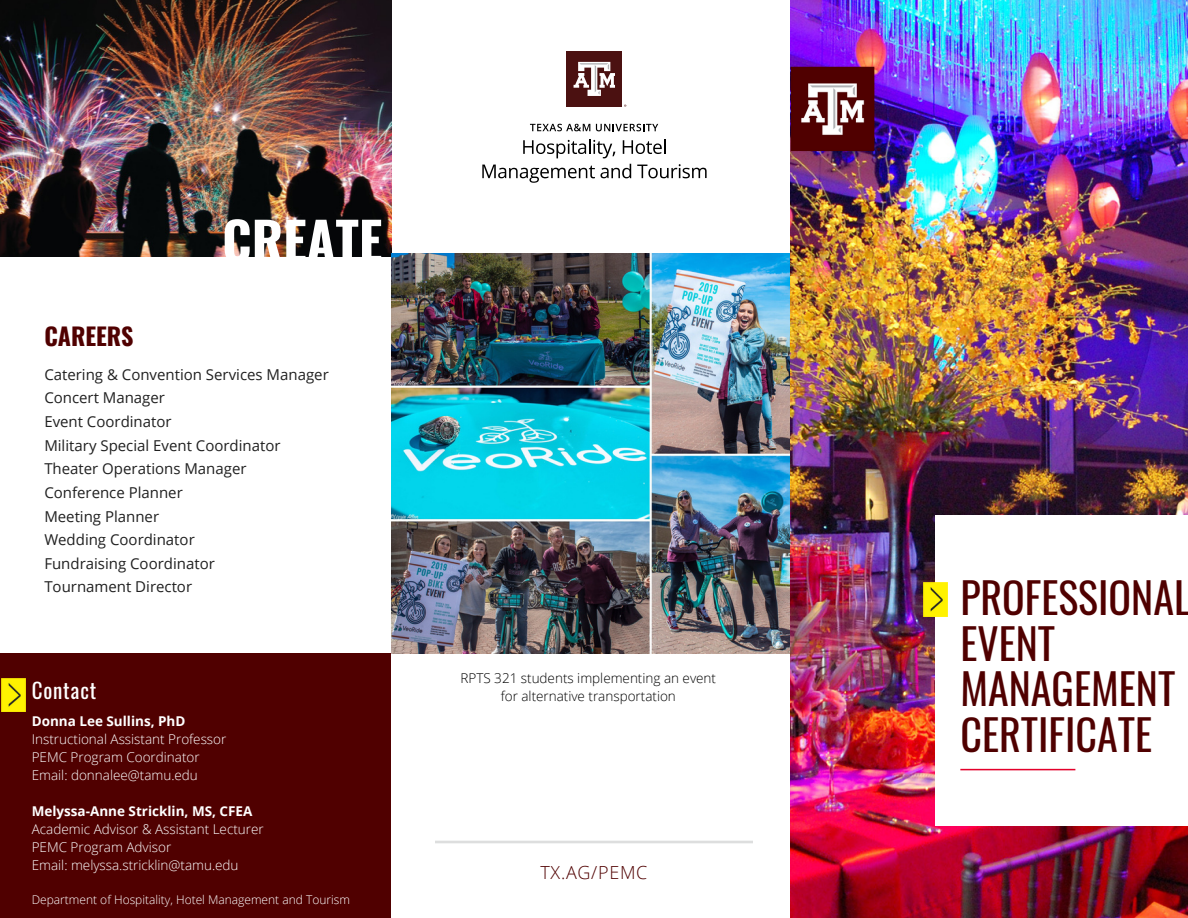
<style>
.page{position:relative;width:1188px;height:918px;background:#fff}
.page>*{position:absolute;margin:0;border:0;box-sizing:border-box;transform-origin:0 0}
.t1{font:700 52.5px "Oswald";color:#fff}
.t2{font:42px "Oswald";color:#500000}
.t3{font:700 24px "Oswald";color:#500000}
.t4{font:21px "Oswald";letter-spacing:.04em;color:#fff}
.t5{font:300 18px "Open Sans";letter-spacing:.04em;color:#500000}
.t6{font:15px "Open Sans";color:#202020}
.t7{font:300 13.5px "Open Sans";color:#fff}
.t8{font:300 13.5px "Open Sans";color:#000}
.t9{font:700 13.5px "Open Sans";color:#fff}
.t10{font:300 12px "Open Sans";color:#fff}
</style>
<div class="page">
<img style="left:790px;top:0;width:398px;height:918px">
<div style="left:0;top:653px;width:391px;height:265px;background:#500000"></div>
<div style="left:936px;top:515px;width:252px;height:311px;background:#fff"></div>
<svg style="left:960px;top:769px;width:115px;height:1px"></svg>
<img style="left:790px;top:51px;width:100px;height:115px">
<img style="left:923px;top:583px;width:24px;height:33px">
<img style="left:0;top:0;width:391px;height:257px">
<img style="left:1px;top:678px;width:24px;height:34px">
<img style="left:392px;top:254px;width:398px;height:399px">
<svg style="left:530px;top:124px;width:60px;height:7px"></svg>
<svg style="left:596px;top:124px;width:62px;height:7px"></svg>
<svg style="left:523px;top:139px;width:92px;height:19px"></svg>
<svg style="left:623px;top:139px;width:43px;height:15px"></svg>
<svg style="left:482px;top:164px;width:149px;height:19px"></svg>
<svg style="left:637px;top:164px;width:70px;height:14px"></svg>
<div style="left:567px;top:51px;width:55px;height:56px;background:#4b1111"></div>
<svg style="left:574px;top:62px;width:41px;height:34px"></svg>
<p class="t1" style="left:222px;top:200px;width:162px">CREATE</p>
<p class="t3" style="left:44px;top:317px;width:91px">CAREERS</p>
<p class="t6" style="left:44px;top:364px;width:286px">Catering &amp; Convention Services Manager</p>
<p class="t6" style="left:44px;top:387px;width:122px">Concert Manager</p>
<p class="t6" style="left:44px;top:411px;width:129px">Event Coordinator</p>
<p class="t6" style="left:44px;top:435px;width:238px">Military Special Event Coordinator</p>
<p class="t6" style="left:44px;top:458px;width:204px">Theater Operations Manager</p>
<p class="t6" style="left:44px;top:482px;width:140px">Conference Planner</p>
<p class="t6" style="left:44px;top:506px;width:116px">Meeting Planner</p>
<p class="t6" style="left:44px;top:529px;width:152px">Wedding Coordinator</p>
<p class="t6" style="left:44px;top:553px;width:172px">Fundraising Coordinator</p>
<p class="t6" style="left:44px;top:576px;width:149px">Tournament Director</p>
<p class="t4" style="left:32px;top:674px;width:66px">Contact</p>
<p class="t9" style="left:32px;top:711px;width:155px">Donna Lee Sullins, PhD</p>
<p class="t7" style="left:32px;top:729px;width:196px">Instructional Assistant Professor</p>
<p class="t7" style="left:32px;top:747px;width:169px">PEMC Program Coordinator</p>
<p class="t7" style="left:32px;top:765px;width:168px">Email: donnalee@tamu.edu</p>
<p class="t9" style="left:32px;top:801px;width:222px">Melyssa-Anne Stricklin, MS, CFEA</p>
<p class="t7" style="left:32px;top:819px;width:234px">Academic Advisor &amp; Assistant Lecturer</p>
<p class="t7" style="left:32px;top:837px;width:141px">PEMC Program Advisor</p>
<p class="t7" style="left:32px;top:855px;width:208px">Email: melyssa.stricklin@tamu.edu</p>
<p class="t10" style="left:32px;top:891px;width:320px">Department of Hospitality, Hotel Management and Tourism</p>
<p class="t8" style="left:461px;top:669px;width:257px">RPTS 321 students implementing an event</p>
<p class="t8" style="left:501px;top:687px;width:177px">for alternative transportation</p>
<p class="t5" style="left:540px;top:860px;width:108px">TX.AG/PEMC</p>
<p class="t2" style="left:960px;top:565px;width:232px">PROFESSIONAL</p>
<p class="t2" style="left:960px;top:611px;width:96px">EVENT</p>
<p class="t2" style="left:960px;top:656px;width:217px">MANAGEMENT</p>
<p class="t2" style="left:960px;top:701px;width:193px">CERTIFICATE</p>
</div>
